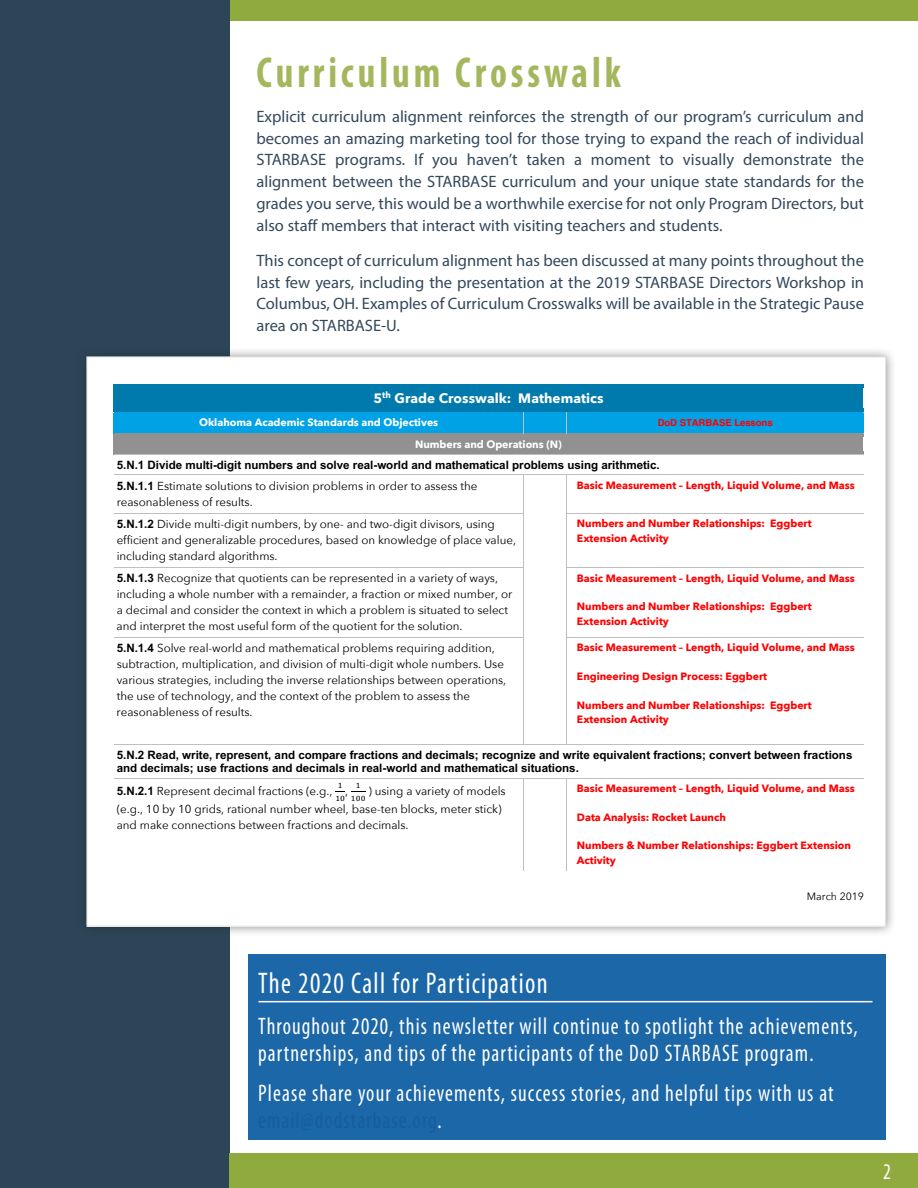
<style>
.page{position:relative;width:918px;height:1188px;background:#fff}
.page>*{position:absolute;margin:0;border:0;box-sizing:border-box;transform-origin:0 0}
.Article_Title{font:700 condensed 43.5px "Myriad Pro";letter-spacing:.1em;color:#a4b75d;scale:.9 1}
.Front_Page_Quote{font:condensed 30px "Myriad Pro";letter-spacing:.05em;color:#fff;scale:.9 1}
.Front_Page_Quote-2{font:condensed 24px/27px "Myriad Pro";letter-spacing:.05em;color:#fff;scale:.9 1}
.Front_Page_Quote-3{font:condensed 22.5px "Myriad Pro";color:#fff;scale:.9 1}
.Body_Paragraphs{font:16.5px/21.8px "Myriad Pro";color:#33485c;text-align:justify}
.t1{font:700 13.65px "Avenir Next";color:#feffff}
.t2{font:11.55px/15.8px "Avenir Next";color:#000}
.t3{font:700 11.55px/20.7px "Arial";color:#000}
.t4{font:700 10.65px/14.4px "Avenir Next";letter-spacing:-.005em;color:#f00}
.t5{font:700 10.65px "Avenir Next";letter-spacing:-.005em;color:#feffff}
.t6{font:10.65px "Avenir Next";letter-spacing:-.005em;color:#000}
.t7{font:700 9.6px "Helvetica";letter-spacing:-.01em;color:#f00}
.t8{font:8.25px/12.6px "Cambria Math";color:#000}
.s1{font-family:"Avenir Next";font-weight:400}
.s2{font-family:"Arial";font-weight:700}
</style>
<div class="page">
<div style="left:54px;top:0;width:864px;height:20px;background:#8fab3d"></div>
<div style="left:0;top:0;width:230px;height:1188px;background:#2c4658"></div>
<div style="left:76px;top:346px;width:820px;height:591px;background:#231f20;opacity:.5"></div>
<div style="left:87px;top:357px;width:799px;height:569px;background:#fff"></div>
<div style="left:113px;top:384px;width:750px;height:28px;background:#0079ad"></div>
<hr style="left:114px;top:384px;width:750px;height:4px;background:#0079ad">
<hr style="left:114px;top:409px;width:750px;height:3px;background:#0079ad">
<div style="left:117px;top:416px;width:404px;height:14px;background:#00a2e6"></div>
<div style="left:524px;top:413px;width:42px;height:21px;background:#00a2e6"></div>
<div style="left:567px;top:413px;width:297px;height:21px;background:#00a2e6"></div>
<hr style="left:114px;top:412px;width:410px;height:1px;background:#bfbfbf">
<hr style="left:114px;top:413px;width:410px;height:3px;background:#00a2e6">
<hr style="left:524px;top:412px;width:42px;height:1px;background:#bfbfbf">
<hr style="left:567px;top:412px;width:297px;height:1px;background:#bfbfbf">
<hr style="left:114px;top:430px;width:410px;height:3px;background:#00a2e6">
<div style="left:117px;top:437px;width:743px;height:14px;background:#919191"></div>
<hr style="left:114px;top:433px;width:410px;height:1px;background:#bfbfbf">
<hr style="left:114px;top:434px;width:410px;height:3px;background:#919191">
<hr style="left:524px;top:433px;width:42px;height:1px;background:#bfbfbf">
<hr style="left:524px;top:434px;width:42px;height:3px;background:#919191">
<svg style="left:566px;top:412px;width:1px;height:25px"></svg>
<hr style="left:567px;top:433px;width:297px;height:1px;background:#bfbfbf">
<hr style="left:567px;top:434px;width:297px;height:3px;background:#919191">
<hr style="left:114px;top:451px;width:750px;height:3px;background:#919191">
<hr style="left:114px;top:454px;width:750px;height:1px;background:#bfbfbf">
<hr style="left:114px;top:475px;width:410px;height:1px;background:#bfbfbf">
<hr style="left:524px;top:475px;width:42px;height:1px;background:#bfbfbf">
<hr style="left:567px;top:475px;width:297px;height:1px;background:#bfbfbf">
<hr style="left:524px;top:478px;width:1px;height:35px;background:#bfbfbf">
<hr style="left:566px;top:478px;width:1px;height:35px;background:#bfbfbf">
<hr style="left:114px;top:513px;width:410px;height:1px;background:#bfbfbf">
<hr style="left:567px;top:513px;width:297px;height:1px;background:#bfbfbf">
<hr style="left:524px;top:517px;width:1px;height:50px;background:#bfbfbf">
<hr style="left:566px;top:517px;width:1px;height:50px;background:#bfbfbf">
<hr style="left:114px;top:567px;width:410px;height:1px;background:#bfbfbf">
<hr style="left:567px;top:567px;width:297px;height:1px;background:#bfbfbf">
<hr style="left:524px;top:571px;width:1px;height:66px;background:#bfbfbf">
<hr style="left:566px;top:571px;width:1px;height:66px;background:#bfbfbf">
<hr style="left:114px;top:637px;width:410px;height:1px;background:#bfbfbf">
<hr style="left:567px;top:637px;width:297px;height:1px;background:#bfbfbf">
<hr style="left:524px;top:641px;width:1px;height:103px;background:#bfbfbf">
<hr style="left:566px;top:641px;width:1px;height:103px;background:#bfbfbf">
<hr style="left:114px;top:744px;width:410px;height:1px;background:#bfbfbf">
<hr style="left:524px;top:744px;width:42px;height:1px;background:#bfbfbf">
<hr style="left:567px;top:744px;width:297px;height:1px;background:#bfbfbf">
<svg style="left:351px;top:791px;width:14px;height:1px"></svg>
<hr style="left:114px;top:778px;width:410px;height:1px;background:#bfbfbf">
<hr style="left:524px;top:778px;width:42px;height:1px;background:#bfbfbf">
<hr style="left:567px;top:778px;width:297px;height:1px;background:#bfbfbf">
<hr style="left:524px;top:782px;width:1px;height:89px;background:#bfbfbf">
<hr style="left:566px;top:782px;width:1px;height:89px;background:#bfbfbf">
<div style="left:230px;top:1153px;width:688px;height:35px;background:#8fab3d"></div>
<div style="left:248px;top:955px;width:638px;height:185px;background:#1c67a8"></div>
<hr style="left:259px;top:1001px;width:614px;height:1px;background:#fff">
<p class="Article_Title" style="left:256px;top:45px;width:406px">Curriculum Crosswalk</p>
<p class="Body_Paragraphs" style="left:256px;top:105px;width:609px">Explicit curriculum alignment reinforces the strength of our program’s curriculum and becomes an amazing marketing tool for those trying to expand the reach of individual STARBASE programs. If you haven’t taken a moment to visually demonstrate the alignment between the STARBASE curriculum and your unique state standards for the grades you serve, this would be a worthwhile exercise for not only Program Directors, but also staff members that interact with visiting teachers and students.</p>
<p class="Body_Paragraphs" style="left:256px;top:249px;width:609px">This concept of curriculum alignment has been discussed at many points throughout the last few years, including the presentation at the 2019 STARBASE Directors Workshop in Columbus, OH. Examples of Curriculum Crosswalks will be available in the Strategic Pause area on STARBASE-U.</p>
<p class="t1" style="left:373px;top:386px;width:232px">5<sup>th</sup> Grade Crosswalk: Mathematics</p>
<p class="t5" style="left:199px;top:414px;width:241px">Oklahoma Academic Standards and Objectives</p>
<p class="t7" style="left:658px;top:415px;width:117px">DoD STARBASE Lessons</p>
<p class="t5" style="left:415px;top:435px;width:148px">Numbers and Operations (N)</p>
<p class="t3" style="left:117px;top:455px;width:545px">5.N.1 Divide multi-digit numbers and solve real-world and mathematical problems using arithmetic.<br>5.N.1.1 <span class="s1">Estimate solutions to division problems in order to assess the</span></p>
<p class="t2" style="left:117px;top:493px;width:138px">reasonableness of results.</p>
<p class="t4" style="left:577px;top:478px;width:279px">Basic Measurement – Length, Liquid Volume, and Mass</p>
<p class="t2" style="left:117px;top:516px;width:401px"><span class="s2">5.N.1.2</span> Divide multi-digit numbers, by one- and two-digit divisors, using efficient and generalizable procedures, based on knowledge of place value, including standard algorithms.</p>
<p class="t4" style="left:577px;top:516px;width:236px">Numbers and Number Relationships: Eggbert<br>Extension Activity</p>
<p class="t2" style="left:117px;top:570px;width:397px"><span class="s2">5.N.1.3</span> Recognize that quotients can be represented in a variety of ways, including a whole number with a remainder, a fraction or mixed number, or a decimal and consider the context in which a problem is situated to select and interpret the most useful form of the quotient for the solution.</p>
<p class="t4" style="left:577px;top:570px;width:279px">Basic Measurement – Length, Liquid Volume, and Mass</p>
<p class="t4" style="left:577px;top:599px;width:236px">Numbers and Number Relationships: Eggbert<br>Extension Activity</p>
<p class="t2" style="left:117px;top:640px;width:391px"><span class="s2">5.N.1.4</span> Solve real-world and mathematical problems requiring addition, subtraction, multiplication, and division of multi-digit whole numbers. Use various strategies, including the inverse relationships between operations, the use of technology, and the context of the problem to assess the reasonableness of results.</p>
<p class="t4" style="left:577px;top:640px;width:279px">Basic Measurement – Length, Liquid Volume, and Mass</p>
<p class="t4" style="left:577px;top:669px;width:192px">Engineering Design Process: Eggbert</p>
<p class="t4" style="left:577px;top:698px;width:236px">Numbers and Number Relationships: Eggbert<br>Extension Activity</p>
<p class="t3" style="left:117px;top:749px;width:737px;line-height:13px">5.N.2 Read, write, represent, and compare fractions and decimals; recognize and write equivalent fractions; convert between fractions and decimals; use fractions and decimals in real-world and mathematical situations.</p>
<p class="t2" style="left:117px;top:783px;width:217px"><span class="s2">5.N.2.1</span> Represent decimal fractions (e.g.,</p>
<p class="t8" style="left:335px;top:779px;width:11px">! !"</p>
<p class="t2" style="left:345px;top:783px;width:5px">,</p>
<p class="t8" style="left:351px;top:779px;width:16px;text-align:center">! !""</p>
<p class="t4" style="left:577px;top:781px;width:279px">Basic Measurement – Length, Liquid Volume, and Mass</p>
<p class="t4" style="left:577px;top:810px;width:150px">Data Analysis: Rocket Launch</p>
<p class="t4" style="left:577px;top:838px;width:276px">Numbers &amp; Number Relationships: Eggbert Extension<br>Activity</p>
<p class="t2" style="left:117px;top:782px;width:391px;line-height:17.4px;text-indent:252px">) using a variety of models (e.g., 10 by 10 grids, rational number wheel, base-ten blocks, meter stick)</p>
<p class="t2" style="left:117px;top:816px;width:293px">and make connections between fractions and decimals.</p>
<p class="t6" style="left:807px;top:888px;width:59px">March 2019</p>
<p class="Front_Page_Quote" style="left:258px;top:965px;width:323px">The 2020 Call for Participation</p>
<p class="Front_Page_Quote-2" style="left:258px;top:1012px;width:668px">Throughout 2020, this newsletter will continue to spotlight the achievements, partnerships, and tips of the participants of the DoD STARBASE program.</p>
<p class="Front_Page_Quote-2" style="left:258px;top:1080px;width:641px">Please share your achievements, success stories, and helpful tips with us at</p>
<p class="Front_Page_Quote-3" style="left:883px;top:1158px;width:10px">2</p>
</div>
